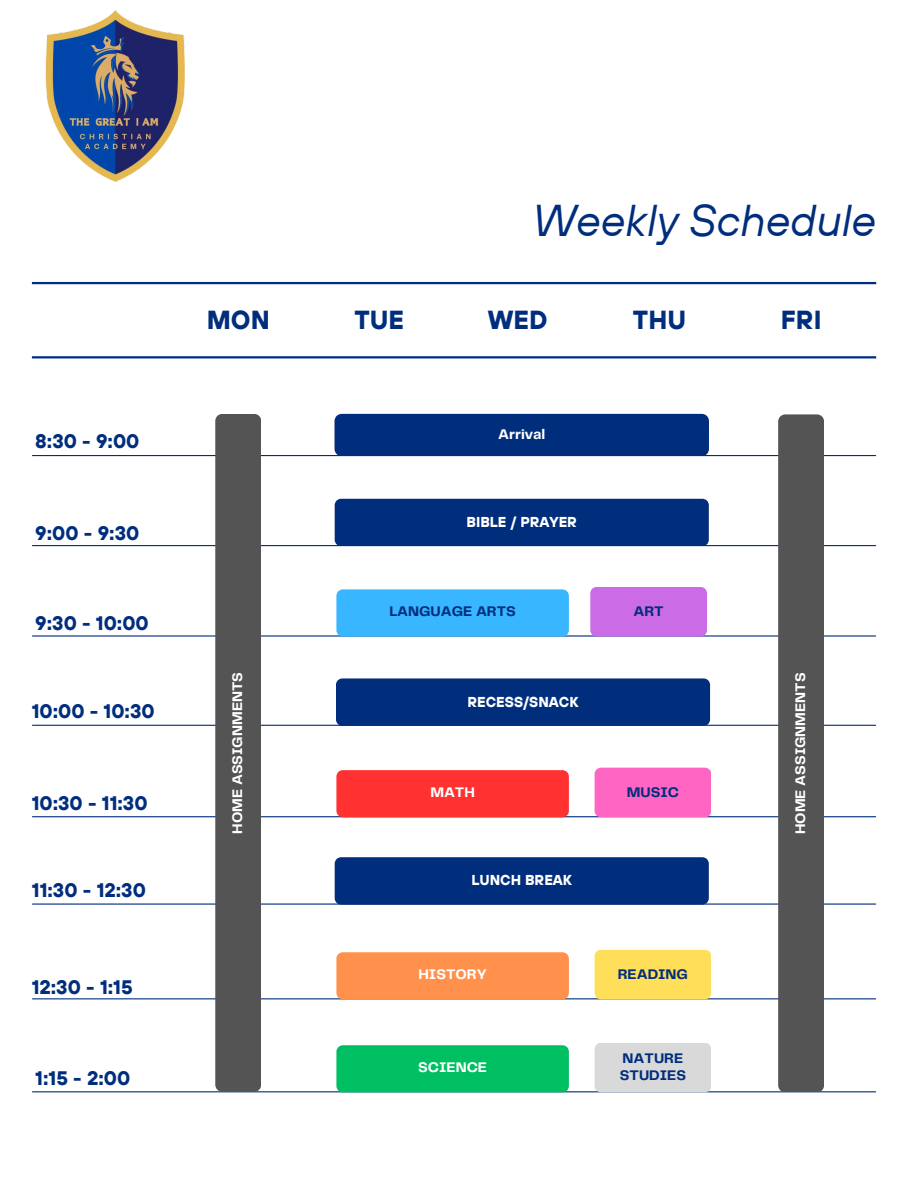
<style>
.page{position:relative;width:918px;height:1188px;background:#fff}
.page>*{position:absolute;margin:0;border:0;box-sizing:border-box;transform-origin:0 0}
.t1{font:italic 44.4px "TT Hoves";color:#002e7d}
.t2{font:700 26.1px "TT Hoves";color:#002e7d}
.t3{font:700 19.5px "TT Hoves";color:#002e7d}
.t4{font:700 14.4px "Telegraf";color:#fff}
.t5{font:700 14.4px/16.8px "Telegraf";color:#002e7d}
.t6{font:700 14.25px "TT Hoves";color:#fff}
</style>
<div class="page">
<hr style="left:32px;top:356px;width:844px;height:2px;background:#002e7d">
<hr style="left:32px;top:282px;width:844px;height:2px;background:#002e7d">
<hr style="left:32px;top:455px;width:844px;height:1px;background:#002e7d">
<hr style="left:32px;top:545px;width:844px;height:1px;background:#002e7d">
<hr style="left:32px;top:635px;width:844px;height:2px;background:#002e7d">
<hr style="left:32px;top:725px;width:844px;height:1px;background:#002e7d">
<hr style="left:32px;top:816px;width:844px;height:1px;background:#002e7d">
<hr style="left:32px;top:904px;width:844px;height:1px;background:#002e7d">
<hr style="left:32px;top:998px;width:844px;height:1px;background:#002e7d">
<hr style="left:32px;top:1091px;width:844px;height:1px;background:#002e7d">
<div style="left:335px;top:414px;width:374px;height:41px;background:#002e7d"></div>
<div style="left:335px;top:857px;width:374px;height:48px;background:#002e7d"></div>
<div style="left:336px;top:589px;width:233px;height:48px;background:#38b6ff"></div>
<div style="left:590px;top:587px;width:117px;height:50px;background:#cb6ce6"></div>
<img style="left:45px;top:10px;width:140px;height:172px">
<div style="left:335px;top:499px;width:374px;height:46px;background:#002e7d"></div>
<div style="left:336px;top:678px;width:374px;height:48px;background:#002e7d"></div>
<div style="left:336px;top:770px;width:233px;height:47px;background:#ff3131"></div>
<div style="left:336px;top:952px;width:233px;height:47px;background:#ff914d"></div>
<div style="left:336px;top:1045px;width:233px;height:47px;background:#00bf63"></div>
<div style="left:595px;top:768px;width:116px;height:49px;background:#ff66c4"></div>
<div style="left:595px;top:950px;width:116px;height:49px;background:#ffde59"></div>
<div style="left:595px;top:1043px;width:116px;height:49px;background:#d9d9d9"></div>
<div style="left:215px;top:414px;width:46px;height:678px;background:#545454"></div>
<div style="left:778px;top:414px;width:46px;height:678px;background:#545454"></div>
<p class="t3" style="left:35px;top:429px;width:106px">8:30 - 9:00</p>
<p class="t3" style="left:35px;top:520px;width:106px">9:00 - 9:30</p>
<h2 class="t3" style="left:35px;top:611px;width:115px">9:30 - 10:00</h2>
<h3 class="t3" style="left:32px;top:698px;width:124px">10:00 - 10:30</h3>
<h4 class="t3" style="left:32px;top:790px;width:117px">10:30 - 11:30</h4>
<h4 class="t3" style="left:32px;top:877px;width:116px">11:30 - 12:30</h4>
<h2 class="t3" style="left:32px;top:975px;width:103px">12:30 - 1:15</h2>
<h2 class="t3" style="left:35px;top:1065px;width:96px">1:15 - 2:00</h2>
<h3 class="t1" style="left:533px;top:191px;width:345px">Weekly Schedule</h3>
<h4 class="t2" style="left:207px;top:303px;width:65px">MON</h4>
<h3 class="t2" style="left:354px;top:303px;width:51px">TUE</h3>
<h4 class="t2" style="left:488px;top:303px;width:61px">WED</h4>
<h4 class="t2" style="left:633px;top:303px;width:55px">THU</h4>
<h3 class="t2" style="left:781px;top:303px;width:42px">FRI</h3>
<h2 class="t4" style="left:498px;top:428px;width:49px">Arrival</h2>
<h3 class="t6" style="left:466px;top:513px;width:112px">BIBLE / PRAYER</h3>
<h4 class="t5" style="left:389px;top:604px;width:128px">LANGUAGE ARTS</h4>
<p class="t5" style="left:634px;top:604px;width:32px">ART</p>
<h4 class="t4" style="left:231px;top:834px;width:163px;rotate:-90deg">HOME ASSIGNMENTS</h4>
<h3 class="t4" style="left:794px;top:834px;width:163px;rotate:-90deg">HOME ASSIGNMENTS</h3>
<h4 class="t6" style="left:468px;top:692px;width:112px">RECESS/SNACK</h4>
<h4 class="t5" style="left:627px;top:784px;width:54px">MUSIC</h4>
<h4 class="t4" style="left:430px;top:786px;width:46px">MATH</h4>
<h2 class="t6" style="left:471px;top:871px;width:102px">LUNCH BREAK</h2>
<h3 class="t4" style="left:419px;top:968px;width:70px">HISTORY</h3>
<h4 class="t4" style="left:418px;top:1061px;width:70px">SCIENCE</h4>
<h3 class="t5" style="left:618px;top:967px;width:72px">READING</h3>
<h4 class="t5" style="left:620px;top:1051px;width:68px">NATURE<br>STUDIES</h4>
</div>
